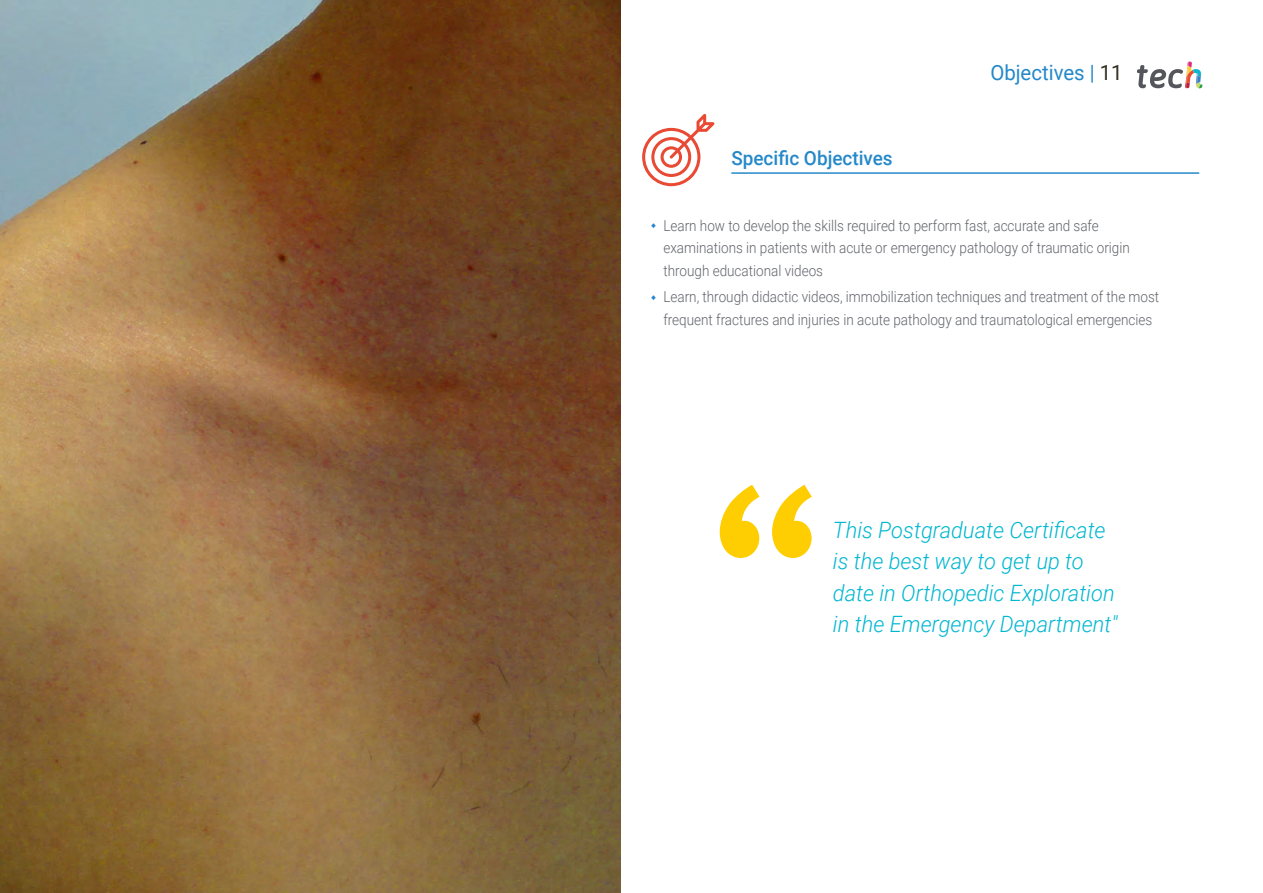
<style>
.page{position:relative;width:1263px;height:893px;background:#fff}
.page>*{position:absolute;margin:0;border:0;box-sizing:border-box;transform-origin:0 0}
.t1{font:italic 300 22.5px/31.5px "Roboto";color:#00b7d1}
.t2{font:21px "Roboto";color:#2488c9}
.t3{font:500 19.5px "Roboto";color:#2488c9}
.t4{font:300 15px/22.5px "Roboto";color:#61646a;scale:.9 1}
.s1{color:#2289cb}
.s2{color:#312e20}
</style>
<div class="page">
<img style="left:0;top:0;width:621px;height:893px">
<svg style="left:642px;top:114px;width:72px;height:72px"></svg>
<hr style="left:731px;top:173px;width:468px;height:1px;background:#2488c9">
<svg style="left:1137px;top:62px;width:65px;height:27px"></svg>
<svg style="left:720px;top:485px;width:92px;height:73px"></svg>
<h3 class="t3" style="left:731px;top:144px;width:163px">Specific Objectives</h3>
<h2 class="t2" style="left:990px;top:57px;width:134px">Objectives <span class="s1">|</span> <span class="s2">11</span></h2>
<p class="t4" style="left:663px;top:213px;width:520px">Learn how to develop the skills required to perform fast, accurate and safe examinations in patients with acute or emergency pathology of traumatic origin through educational videos</p>
<p class="t4" style="left:663px;top:285px;width:552px">Learn, through didactic videos, immobilization techniques and treatment of the most frequent fractures and injuries in acute pathology and traumatological emergencies</p>
<h1 class="t1" style="left:833px;top:513px;width:286px">This Postgraduate Certificate is the best way to get up to date in Orthopedic Exploration in the Emergency Department"</h1>
</div>
